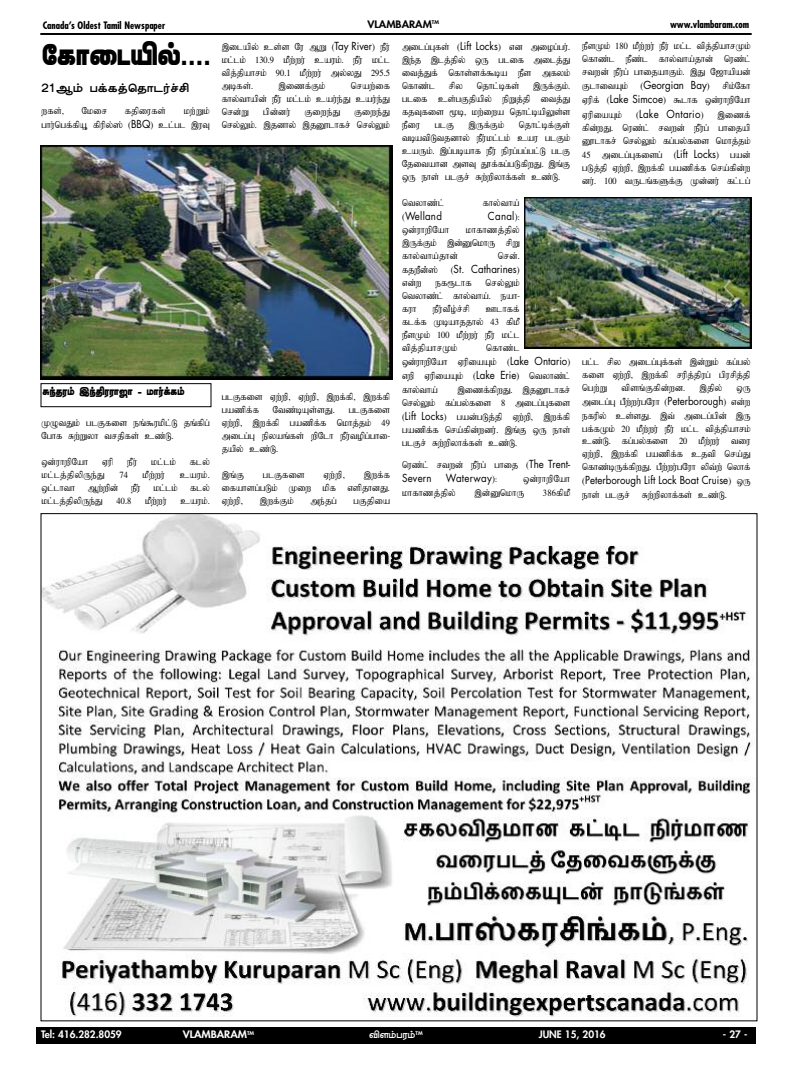
<style>
.page{position:relative;width:792px;height:1080px;background:#fff}
.page>*{position:absolute;margin:0;border:0;box-sizing:border-box;transform-origin:0 0}
.t1{font:30px "Kokuvil";color:#000;scale:.9 1}
.t2{font:12px "Trinco";color:#000;scale:1.1 1}
.t3{font:10.8px/13px "Baamini";color:#000;text-align:justify;scale:.9 1}
.t4{font:10.8px "Futura";color:#000;scale:.9 1}
.t5{font:10.8px "Futura";letter-spacing:.025em;color:#000;scale:.9 1}
.t6{font:10.8px "Kokuvil";color:#000;scale:.9 1}
.t7{font:700 condensed 10px "Futura";color:#000}
.t8{font:800 10px "Futura";color:#fff}
.t9{font:800 10px "Futura";color:#fff;scale:1.1 1}
.t10{font:10px "Trinco";color:#fff}
.t11{font:800 10px "Futura";color:#000;scale:1.1 1}
.t12{font:800 5px "Futura";color:#000;scale:1.1 1}
.s1{font-family:"Trinco";font-size:29px}
.s2{font-family:"Futura"}
.s3{font-family:"Baamini"}
</style>
<div class="page">
<div style="left:36px;top:1027px;width:720px;height:17px;background:#000"></div>
<hr style="left:40px;top:33px;width:712px;height:2px;background:#000">
<img style="left:42px;top:515px;width:713px;height:502px">
<div style="left:40px;top:383px;width:172px;height:24px;border:1px solid #000"></div>
<img style="left:40px;top:145px;width:352px;height:235px">
<div style="left:525px;top:195px;width:227px;height:156px;background:linear-gradient(to right,#fff,#fff)"></div>
<img style="left:525px;top:197px;width:227px;height:151px">
<p class="t7" style="left:43px;top:20px;width:124px">Canada’s Oldest Tamil Newspaper</p>
<p class="t11" style="left:368px;top:20px;width:60px">VLAMBARAM</p>
<p class="t7" style="left:670px;top:19px;width:81px">www.vlambaram.com</p>
<p class="t12" style="left:432px;top:20px;width:8px">TM</p>
<h1 class="t1" style="left:42px;top:37px;width:189px">WkeidYl<span class="s1">.</span>&gt;<span class="s1">...</span></h1>
<p class="t2" style="left:41px;top:81px;width:136px">21Am&gt;pk&gt;kt&gt;wted›s&gt;S</p>
<p class="t3" style="left:42px;top:103px;width:27px">WFS;&gt;</p>
<p class="t3" style="left:82px;top:103px;width:29px">NKIR</p>
<p class="t3" style="left:125px;top:103px;width:47px">FJPIUFS;</p>
<p class="t3" style="left:42px;top:103px;width:188px;line-height:14px;text-align:right">KW;WK;<br>GHU;NGF;FPA+ FPUPY;]; (<span class="s2">BBQ</span>) CL;GL ,UT</p>
<p class="t6" style="left:43px;top:385px;width:164px">Íf&gt;trm&gt;Ef&gt;Trreje - mer&gt;k&gt;km&gt;</p>
<p class="t3" style="left:42px;top:416px;width:188px">KOTJK; GLFFIS EQ;$UKPL;L JQ;FPG;<br>NGHF RW;WYH TRJPFS; CZ;L.</p>
<p class="t3" style="left:42px;top:455px;width:53px">XD;UHWPNAH</p>
<p class="t3" style="left:102px;top:455px;width:14px">VUP</p>
<p class="t3" style="left:127px;top:455px;width:13px">EPU;</p>
<p class="t3" style="left:151px;top:455px;width:29px">KL;LK;</p>
<p class="t3" style="left:190px;top:455px;width:24px">FLY;</p>
<p class="t3" style="left:42px;top:468px;width:72px">KL;LJ;JPYPUE;J</p>
<p class="t3" style="left:119px;top:468px;width:11px">74</p>
<p class="t3" style="left:143px;top:468px;width:27px">KPW;WU;</p>
<p class="t3" style="left:42px;top:468px;width:188px;text-indent:138px">CAUK;.<br>XL;LHTH MW;WPD; EPU; KL;LK; FLY; KL;LJ;JPYPUE;J</p>
<p class="t3" style="left:117px;top:494px;width:18px">40.8</p>
<p class="t3" style="left:145px;top:494px;width:26px">KPW;WU;</p>
<p class="t3" style="left:181px;top:494px;width:34px">CAUK;.</p>
<p class="t3" style="left:222px;top:40px;width:188px">,ILAPY; CS;S NU MW (<span class="s2">Tay River</span>) EPU; KL;LK; 130.9 KPW;WU; CAUK;. EPU; KL;L TPJ;JPAHRK; 90.1 KPW;WU; MY;YJ 295.5<br>MBFS;.</p>
<p class="t3" style="left:222px;top:79px;width:188px;text-indent:129px">NRAW;IF FHY;THAPD; EPU; KL;LK; CAU;E;J CAU;E;J NRD;W</p>
<p class="t3" style="left:278px;top:79px;width:54px">,IZF;FK;</p>
<p class="t3" style="left:263px;top:105px;width:32px">GPD;DU;</p>
<p class="t3" style="left:305px;top:105px;width:41px">FIWE;J</p>
<p class="t3" style="left:222px;top:105px;width:188px;text-align:right">FIWE;J<br>NRY;YK;. ,JDHY; ,JD}LHFR; NRY;YK;</p>
<p class="t3" style="left:222px;top:390px;width:188px">GLFFIS VW;WP&gt; VW;WP&gt; ,WF;FP&gt; ,WF;FP<br>GAZPF;F</p>
<p class="t3" style="left:273px;top:403px;width:70px">NTZ;BAS;SJ.</p>
<p class="t3" style="left:222px;top:403px;width:188px;text-indent:127px">GLFFIS VW;WP&gt; ,WF;FP GAZPF;F NKHJ;JK; 49<br>MILG;G EPYAQ;FS; WPNLH EPU;TOPG;GHI-JAPY; CZ;L.</p>
<p class="t3" style="left:222px;top:468px;width:26px">,Q;F</p>
<p class="t3" style="left:263px;top:468px;width:48px">GLFFIS</p>
<p class="t3" style="left:324px;top:468px;width:25px">VW;WP&gt;</p>
<p class="t3" style="left:222px;top:468px;width:188px;text-indent:142px">,WF;F IFAHSG;GLK; KIW KPF VSPJHDJ.<br>VW;WP&gt;</p>
<p class="t3" style="left:260px;top:494px;width:39px">,WF;FK;</p>
<p class="t3" style="left:310px;top:494px;width:31px">ME;JG;</p>
<p class="t3" style="left:354px;top:494px;width:42px">GFJPIA</p>
<p class="t3" style="left:402px;top:40px;width:188px">MILG;GFS; (<span class="s2">Lift Locks</span>) VD MIOG;GU;. ,E;J ,LJ;JPY; XU GLIF MILJ;J ITJ;JF; NFHS;SF;$BA EPS MFYK; NFHZ;L</p>
<p class="t3" style="left:449px;top:79px;width:17px">RPY</p>
<p class="t3" style="left:477px;top:79px;width:49px">NJHL;BFS;</p>
<p class="t3" style="left:402px;top:79px;width:188px;text-indent:131px">,UF;FK;.<br>GLIF CS;GFJPAPY; EPWJ;JP ITJ;J FJTFIS %B&gt; KW;IWA NJHL;BAPYS;S EPIU</p>
<p class="t3" style="left:402px;top:118px;width:188px;text-indent:117px">NJHL;BF;FS; TBATPLTJDHY; EPU;KL;LK; CAU GLFK; CAUK;. ,G;GBAHF EPU; EPUG;GG;GL;L GLF NJITAHD MST J}F;FG;GLFPWJ. ,Q;F XU EHS; GLFR; RW;WPYHF;FS; CZ;L.</p>
<p class="t3" style="left:402px;top:196px;width:48px">NTYHZ;L;</p>
<p class="t3" style="left:483px;top:196px;width:43px">FHY;THA;</p>
<p class="t5" style="left:402px;top:211px;width:46px"><span class="s3">(</span>Welland</p>
<p class="t4" style="left:488px;top:211px;width:37px">Canal<span class="s3">):</span></p>
<p class="t3" style="left:402px;top:223px;width:54px">XD;UHWPNAH</p>
<p class="t3" style="left:435px;top:118px;width:23px">GLF</p>
<p class="t3" style="left:469px;top:118px;width:41px">,UF;FK;</p>
<p class="t3" style="left:402px;top:223px;width:132px;text-indent:64px">KHFHZJ;JPY; ,UF;FK; ,D;DNKHU RPW FHY;THA;JHD;</p>
<p class="t3" style="left:498px;top:249px;width:26px">NRD;.</p>
<p class="t4" style="left:402px;top:264px;width:132px"><span class="s3">FJWPD;]; (</span>St. Catharines<span class="s3">)</span></p>
<p class="t3" style="left:402px;top:276px;width:23px">VD;W</p>
<p class="t3" style="left:436px;top:276px;width:42px">EF&amp;LHF</p>
<p class="t3" style="left:402px;top:276px;width:132px;text-indent:84px">NRY;YK; NTYHZ;L; FHY;THA;. EAH-FUH</p>
<p class="t3" style="left:433px;top:302px;width:43px">EPU;TPO;R;RP</p>
<p class="t3" style="left:402px;top:302px;width:132px;text-indent:84px">CLHFF; FLF;F KBAHJJHY; 43 FPKP EPSKK; 100 KPW;WU; EPU; KL;L TPJ;JPAHRKK;</p>
<p class="t3" style="left:402px;top:340px;width:188px;line-height:14.1px;text-align:left;text-indent:84px">NFHZ;L<br>XD;UHWPNAH VUPIAAK; (<span class="s2">Lake Ontario</span>)<br>VWP VUPIAAK; (<span class="s2">Lake Erie</span>) NTYHZ;L;</p>
<p class="t3" style="left:402px;top:382px;width:41px">FHY;THA;</p>
<p class="t3" style="left:402px;top:382px;width:188px;text-align:right">,IZF;FPWJ. ,JD}LHFR;<br>NRY;YK; FG;GY;FIS 8 MILG;GFIS</p>
<p class="t3" style="left:402px;top:409px;width:188px">(<span class="s2">Lift Locks</span>) GAD;GLJ;JP VW;WP&gt; ,WF;FP GAZPF;F NRA;FPD;WDU;. ,Q;F XU EHS; GLFR; RW;WPYHF;FS; CZ;L.</p>
<p class="t3" style="left:402px;top:458px;width:188px">NUZ;L; RTWD; EPU;G; GHIJ (<span class="s2">The Trent-</span></p>
<p class="t4" style="left:402px;top:474px;width:34px">Severn</p>
<p class="t5" style="left:446px;top:474px;width:58px">Waterway<span class="s3">):</span></p>
<p class="t3" style="left:523px;top:472px;width:54px">XD;UHWPNAH</p>
<p class="t3" style="left:402px;top:485px;width:61px">KHFHZJ;JPY;</p>
<p class="t3" style="left:475px;top:485px;width:56px">,D;DNKHU</p>
<p class="t3" style="left:543px;top:485px;width:32px">386FPKP</p>
<p class="t3" style="left:582px;top:39px;width:188px">EPSKK; 180 KPW;WU; EPU; KL;L TPJ;JPAHRKK; NFHZ;L EPZ;L FHY;THA;JHD; NUZ;L; RTWD; EPU;G; GHIJAHFK;. ,J N[HAPAD;</p>
<p class="t3" style="left:582px;top:78px;width:188px;line-height:14.2px">FLHITAK; (<span class="s2">Georgian Bay</span>) RPK;NFH VUPF; (<span class="s2">Lake Simcoe</span>) $LHF XD;UHWPNAH VUPIAAK;</p>
<p class="t5" style="left:636px;top:109px;width:77px"><span class="s3">(</span>Lake Ontario<span class="s3">)</span></p>
<p class="t3" style="left:582px;top:107px;width:188px;text-indent:135px">,IZF; FPD;WJ. NUZ;L; RTWD; EPU;G; GHIJAP D}LHFR; NRY;YK; FG;GY;FIS NKHJ;JK;</p>
<p class="t3" style="left:582px;top:148px;width:188px">45 MILG;GFISG; (<span class="s2">Lift Locks</span>) GAD; GLJ;JP VW;WP&gt; ,WF;FP GAZPF;F NRA;FPD;W DU;. 100 TULQ;FSF;F KD;DU; FL;LG;</p>
<p class="t3" style="left:582px;top:355px;width:188px">GL;L RPY MILG;GF;FS; ,D;WK; FG;GY; FIS VW;WP&gt; ,WF;FP RUPJ;JPUG; GPURPJ;JP NGW;W</p>
<p class="t3" style="left:621px;top:381px;width:72px">TPSQ;FFPD;WD.</p>
<p class="t3" style="left:699px;top:381px;width:27px">,JPY;</p>
<p class="t3" style="left:582px;top:381px;width:188px;text-indent:154px">XU MILG;G GPW;WU;GNUH (<span class="s2">Peterborough</span>) VD;W EFUPY; CS;SJ. ,T; MILG;GPD; ,U GF;FKK; 20 KPW;WU; EPU; KL;L TPJ;JPAHRK; CZ;L. FG;GY;FIS 20 KPW;WU; TIU VW;WP&gt; ,WF;FP GAZPF;F CJTP NRA;J NFHZ;BUF;FPWJ. GPW;WU;GNUH YPT;W; NYHF;</p>
<p class="t4" style="left:582px;top:476px;width:188px"><span class="s3">(</span>Peterborough Lift Lock Boat Cruise<span class="s3">) XU</span></p>
<p class="t3" style="left:582px;top:487px;width:162px">EHS; GLFR; RW;WPYHF;FS; CZ;L.</p>
<p class="t8" style="left:41px;top:1030px;width:82px">Tel: 416.282.8059</p>
<p class="t9" style="left:183px;top:1030px;width:66px">VLAMBARAM<sup>TM</sup></p>
<p class="t10" style="left:369px;top:1029px;width:55px">Vzm&gt;prm&gt;<sup>TM</sup></p>
<p class="t8" style="left:539px;top:1030px;width:68px">JUNE 15, 2016</p>
<p class="t8" style="left:723px;top:1030px;width:26px">-27-</p>
</div>
